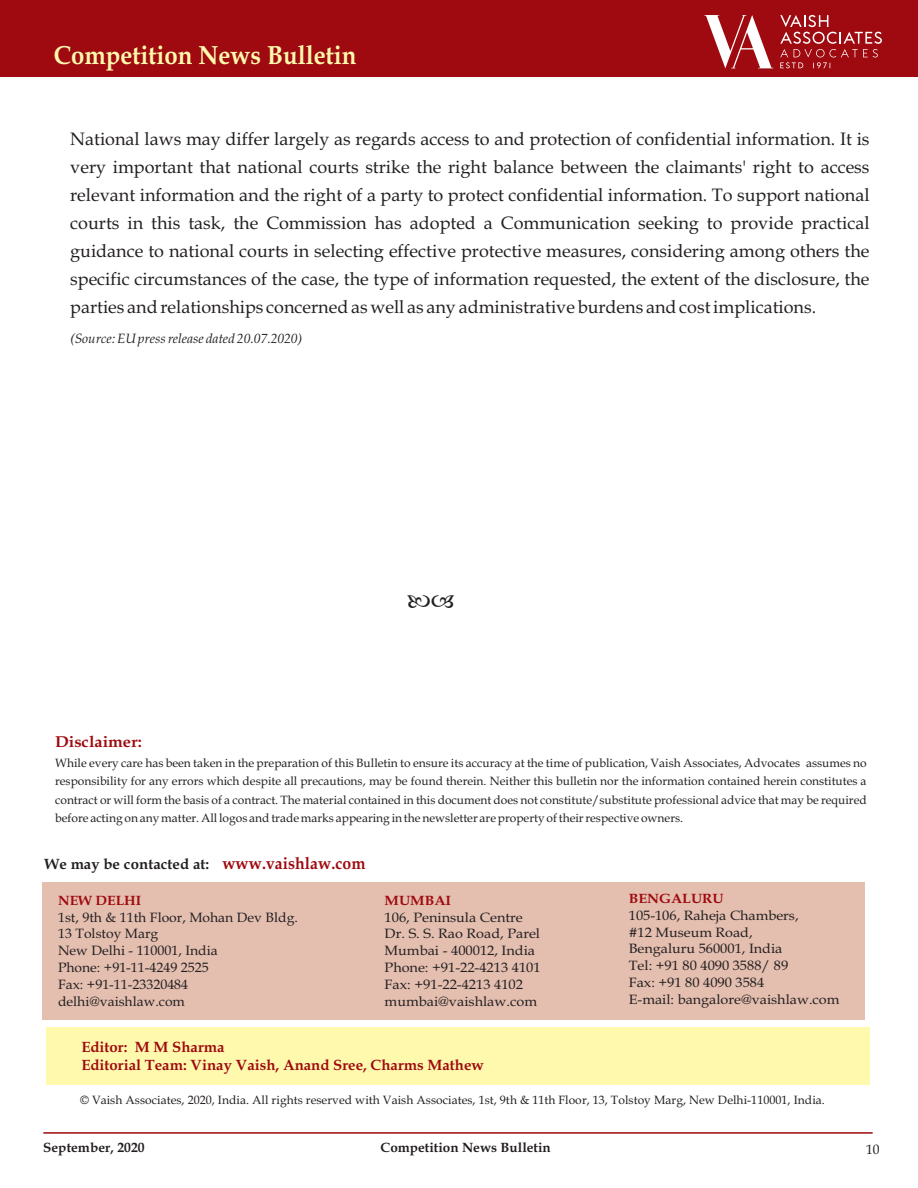
<style>
.page{position:relative;width:918px;height:1188px;background:#fff}
.page>*{position:absolute;margin:0;border:0;box-sizing:border-box;transform-origin:0 0}
.t1{font:700 26.25px "Book Antiqua";color:#fff9ae;scale:.91 1}
.t2{font:18px/27.9px "Book Antiqua";color:#231f20;text-align:justify}
.t3{font:700 15.75px "Book Antiqua";color:#9e0a0f;scale:1.05 1}
.t4{font:700 15px/17.7px "Book Antiqua";color:#9e0a0f}
.t5{font:700 15px "Book Antiqua";color:#231f20}
.t6{font:13.5px/16.8px "Book Antiqua";color:#231f20}
.t7{font:13.5px/16.8px "Book Antiqua";color:#231f20;scale:1.06 1}
.t8{font:13.5px/16.8px "Book Antiqua";color:#231f20;scale:1.07 1}
.t9{font:italic 13.5px "Book Antiqua";color:#231f20}
.t10{font:700 13.5px "Book Antiqua";color:#231f20}
.t11{font:700 13.5px "Book Antiqua";color:#9e0a0f;scale:1.06 1}
.t12{font:700 13.5px "Book Antiqua";color:#9e0a0f}
.t13{font:700 13.5px "Book Antiqua";color:#9e0a0f;scale:1.07 1}
.t14{font:12px/18.6px "Book Antiqua";color:#231f20;text-align:justify}
.s1{font-size:16.95px;color:#9e0a0f}
</style>
<div class="page">
<div style="left:0;top:0;width:918px;height:77px;background:#9e0a0f"></div>
<hr style="left:43px;top:1132px;width:830px;height:2px;background:#9e0a0f">
<svg style="left:704px;top:15px;width:69px;height:53px"></svg>
<svg style="left:780px;top:15px;width:102px;height:53px"></svg>
<div style="left:46px;top:1027px;width:823px;height:58px;background:#fff9ae"></div>
<div style="left:42px;top:882px;width:823px;height:137px;background:#e4bfb0"></div>
<h1 class="t1" style="left:54px;top:45px;width:334px">Competition News Bulletin</h1>
<p class="t2" style="left:70px;top:127px;width:801px">National laws may differ largely as regards access to and protection of confidential information. It is very important that national courts strike the right balance between the claimants' right to access relevant information and the right of a party to protect confidential information. To support national courts in this task, the Commission has adopted a Communication seeking to provide practical guidance to national courts in selecting effective protective measures, considering among others the specific circumstances of the case, the type of information requested, the extent of the disclosure, the parties and relationships concerned as well as any administrative burdens and cost implications.</p>
<p class="t9" style="left:70px;top:333px;width:234px">(Source: EU press release dated 20.07.2020)</p>
<h3 class="t3" style="left:55px;top:736px;width:84px">Disclaimer:</h3>
<p class="t14" style="left:55px;top:755px;width:813px">While every care has been taken in the preparation of this Bulletin to ensure its accuracy at the time of publication, Vaish Associates, Advocates assumes no responsibility for any errors which despite all precautions, may be found therein. Neither this bulletin nor the information contained herein constitutes a contract or will form the basis of a contract. The material contained in this document does not constitute/substitute professional advice that may be required before acting on any matter. All logos and trade marks appearing in the newsletter are property of their respective owners.</p>
<p class="t5" style="left:44px;top:859px;width:323px">We may be contacted at: <span class="s1">www.vaishlaw.com</span></p>
<p class="t12" style="left:58px;top:895px;width:85px">NEW DELHI</p>
<p class="t6" style="left:58px;top:927px;width:161px">13 Tolstoy Marg<br>New Delhi - 110001, India<br>Phone: +91-11-4249 2525<br>Fax: +91-11-23320484 delhi@vaishlaw.com</p>
<p class="t11" style="left:629px;top:894px;width:91px">BENGALURU</p>
<p class="t7" style="left:629px;top:925px;width:200px">#12 Museum Road,<br>Bengaluru 560001, India<br>Tel: +91 80 4090 3588/ 89<br>Fax: +91 80 4090 3584<br>E-mail: bangalore@vaishlaw.com</p>
<p class="t13" style="left:385px;top:895px;width:64px">MUMBAI</p>
<p class="t8" style="left:385px;top:927px;width:147px">Dr. S. S. Rao Road, Parel<br>Mumbai - 400012, India<br>Phone: +91-22-4213 4101<br>Fax: +91-22-4213 4102 mumbai@vaishlaw.com</p>
<p class="t7" style="left:629px;top:908px;width:162px">105-106, Raheja Chambers,</p>
<p class="t6" style="left:58px;top:910px;width:241px">1st, 9th &amp; 11th Floor, Mohan Dev Bldg.</p>
<p class="t8" style="left:385px;top:910px;width:131px">106, Peninsula Centre</p>
<p class="t4" style="left:81px;top:1040px;width:404px">Editor: M M Sharma<br>Editorial Team: Vinay Vaish, Anand Sree, Charms Mathew</p>
<p class="t14" style="left:80px;top:1092px;width:746px">© Vaish Associates, 2020, India. All rights reserved with Vaish Associates, 1st, 9th &amp; 11th Floor, 13, Tolstoy Marg, New Delhi-110001, India.</p>
<p class="t10" style="left:43px;top:1142px;width:103px">September, 2020</p>
<p class="t10" style="left:381px;top:1142px;width:172px">Competition News Bulletin</p>
<p class="t6" style="left:866px;top:1143px;width:15px">10</p>
</div>
